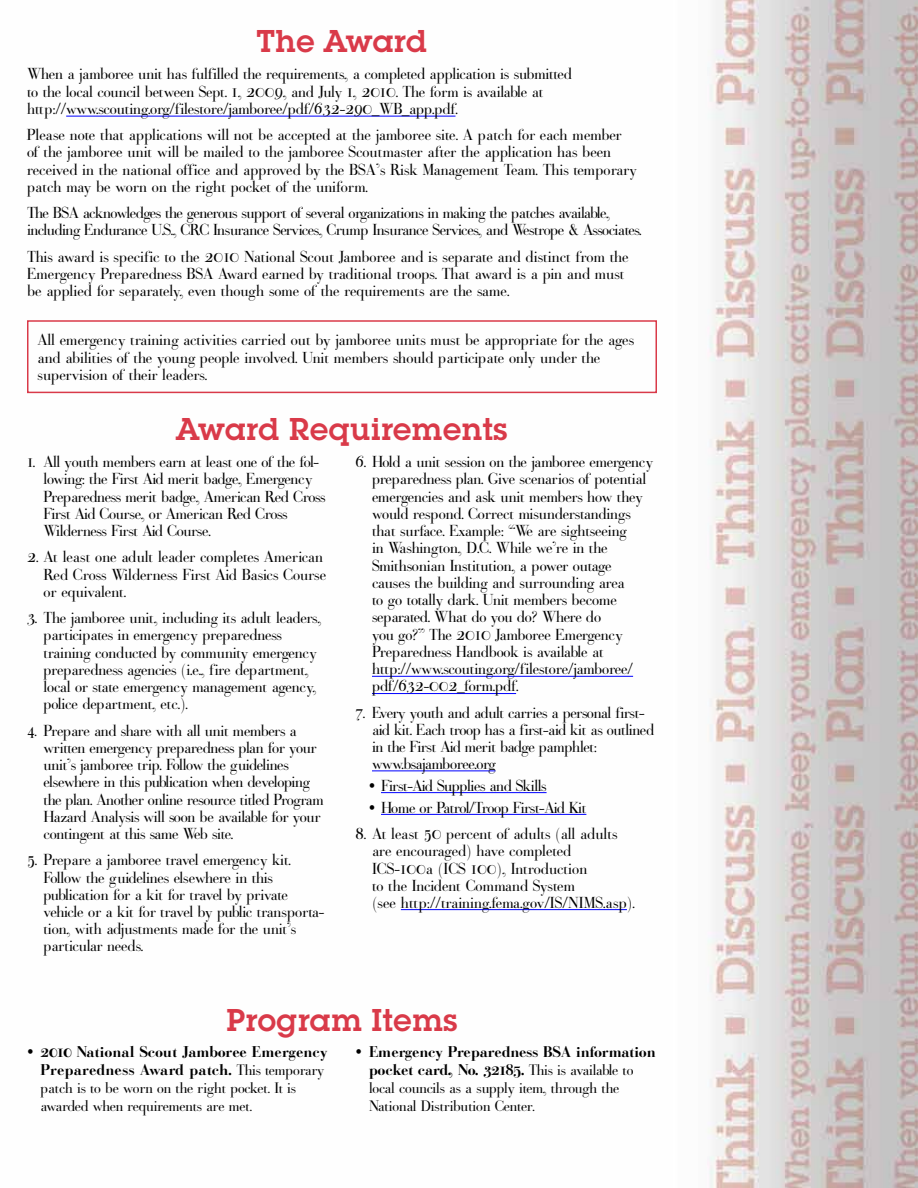
<style>
.page{position:relative;width:918px;height:1188px;background:#fff}
.page>*{position:absolute;margin:0;border:0;box-sizing:border-box;transform-origin:0 0}
.t1{font:600 33px "Lubalin Graph ITC";color:#d93a49}
.t2{font:15.75px/17.2px "Bodoni Classic";letter-spacing:-.01em;color:#000}
.t3{font:15.75px/17.2px "Bodoni Classic";letter-spacing:-.03em;color:#000}
.t4{font:15px/18px "Bodoni Classic";letter-spacing:-.01em;color:#000}
.s1{font-size:16.5px}
.s2{font-weight:700}
</style>
<div class="page">
<img style="left:27px;top:0;width:891px;height:1188px">
<hr style="left:66px;top:116px;width:390px;height:1px;background:#00f">
<hr style="left:372px;top:676px;width:261px;height:1px;background:#00f">
<hr style="left:372px;top:693px;width:144px;height:1px;background:#00f">
<hr style="left:372px;top:770px;width:124px;height:1px;background:#00f">
<hr style="left:381px;top:792px;width:166px;height:1px;background:#00f">
<hr style="left:381px;top:814px;width:205px;height:1px;background:#00f">
<hr style="left:401px;top:909px;width:226px;height:1px;background:#00f">
<div style="left:27px;top:320px;width:630px;height:73px;border:2px solid #d93a49"></div>
<h1 class="t1" style="left:257px;top:21px;width:172px">The Award</h1>
<p class="t2" style="left:27px;top:66px;width:546px">When a jamboree unit has fulfilled the requirements, a completed application is submitted to the local council between Sept. 1, 2009, and July 1, 2010. The form is available at http://www.scouting.org/filestore/jamboree/pdf/632-290_WB_app.pdf.</p>
<p class="t2" style="left:27px;top:126px;width:611px">Please note that applications will not be accepted at the jamboree site. A patch for each member of the jamboree unit will be mailed to the jamboree Scoutmaster after the application has been received in the national office and approved by the BSA’s Risk Management Team. This temporary patch may be worn on the right pocket of the uniform.</p>
<p class="t3" style="left:27px;top:204px;width:616px">The BSA acknowledges the generous support of several organizations in making the patches available, including Endurance U.S., CRC Insurance Services, Crump Insurance Services, and Westrope &amp; Associates.</p>
<p class="t2" style="left:27px;top:248px;width:603px">This award is specific to the 2010 National Scout Jamboree and is separate and distinct from the<br>Emergency Preparedness BSA Award earned by traditional troops. That award is a pin and must be applied for separately, even though some of the requirements are the same.</p>
<p class="t2" style="left:38px;top:332px;width:598px">All emergency training activities carried out by jamboree units must be appropriate for the ages and abilities of the young people involved. Unit members should participate only under the supervision of their leaders.</p>
<h1 class="t1" style="left:176px;top:408px;width:333px">Award Requirements</h1>
<p class="t2" style="left:44px;top:453px;width:283px;text-indent:-17px">1. All youth members earn at least one of the fol&shy;lowing: the First Aid merit badge, Emergency Preparedness merit badge, American Red Cross First Aid Course, or American Red Cross Wilderness First Aid Course.</p>
<p class="t2" style="left:44px;top:549px;width:284px;text-indent:-17px">2. At least one adult leader completes American<br>Red Cross Wilderness First Aid Basics Course or equivalent.</p>
<p class="t2" style="left:44px;top:609px;width:279px;text-indent:-17px">3. The jamboree unit, including its adult leaders, participates in emergency preparedness training conducted by community emergency preparedness agencies (i.e., fire department, local or state emergency management agency, police department, etc.).</p>
<p class="t2" style="left:44px;top:722px;width:282px;text-indent:-17px">4. Prepare and share with all unit members a written emergency preparedness plan for your unit’s jamboree trip. Follow the guidelines elsewhere in this publication when developing the plan. Another online resource titled Program Hazard Analysis will soon be available for your contingent at this same Web site.</p>
<p class="t2" style="left:44px;top:852px;width:282px;text-indent:-17px">5. Prepare a jamboree travel emergency kit.<br>Follow the guidelines elsewhere in this publication for a kit for travel by private vehicle or a kit for travel by public transporta&shy;tion, with adjustments made for the unit’s particular needs.</p>
<p class="t2" style="left:372px;top:453px;width:283px;text-indent:-17px">6. Hold a unit session on the jamboree emergency preparedness plan. Give scenarios of potential emergencies and ask unit members how they would respond. Correct misunderstandings that surface. Example: “We are sightseeing<br>in Washington, D.C. While we’re in the Smithsonian Institution, a power outage causes the building and surrounding area<br>to go totally dark. Unit members become separated. What do you do? Where do<br>you go?” The 2010 Jamboree Emergency Preparedness Handbook is available at http://www.scouting.org/filestore/jamboree/ pdf/632-002_form.pdf.</p>
<p class="t2" style="left:372px;top:704px;width:284px;text-indent:-17px">7. Every youth and adult carries a personal first&shy;aid kit. Each troop has a first-aid kit as outlined in the First Aid merit badge pamphlet: www.bsajamboree.org</p>
<p class="t2" style="left:369px;top:777px;width:179px"><span class="s1">•</span> First-Aid Supplies and Skills</p>
<p class="t2" style="left:369px;top:799px;width:219px"><span class="s1">•</span> Home or Patrol/Troop First-Aid Kit</p>
<p class="t2" style="left:372px;top:825px;width:264px;text-indent:-17px">8. At least 50 percent of adults (all adults are encouraged) have completed ICS-100a (ICS 100), Introduction<br>to the Incident Command System<br>(see http://training.fema.gov/IS/NIMS.asp).</p>
<h1 class="t1" style="left:226px;top:1000px;width:233px">Program Items</h1>
<p class="t4" style="left:40px;top:1043px;width:289px;text-indent:-14px"><span class="s1">•</span> <span class="s2">2010 National Scout Jamboree Emergency Preparedness Award patch.</span> This temporary patch is to be worn on the right pocket. It is awarded when requirements are met.</p>
<p class="t4" style="left:369px;top:1043px;width:289px;text-indent:-14px"><span class="s1">•</span> <span class="s2">Emergency Preparedness BSA information pocket card, No. 32185.</span> This is available to local councils as a supply item, through the National Distribution Center.</p>
</div>
